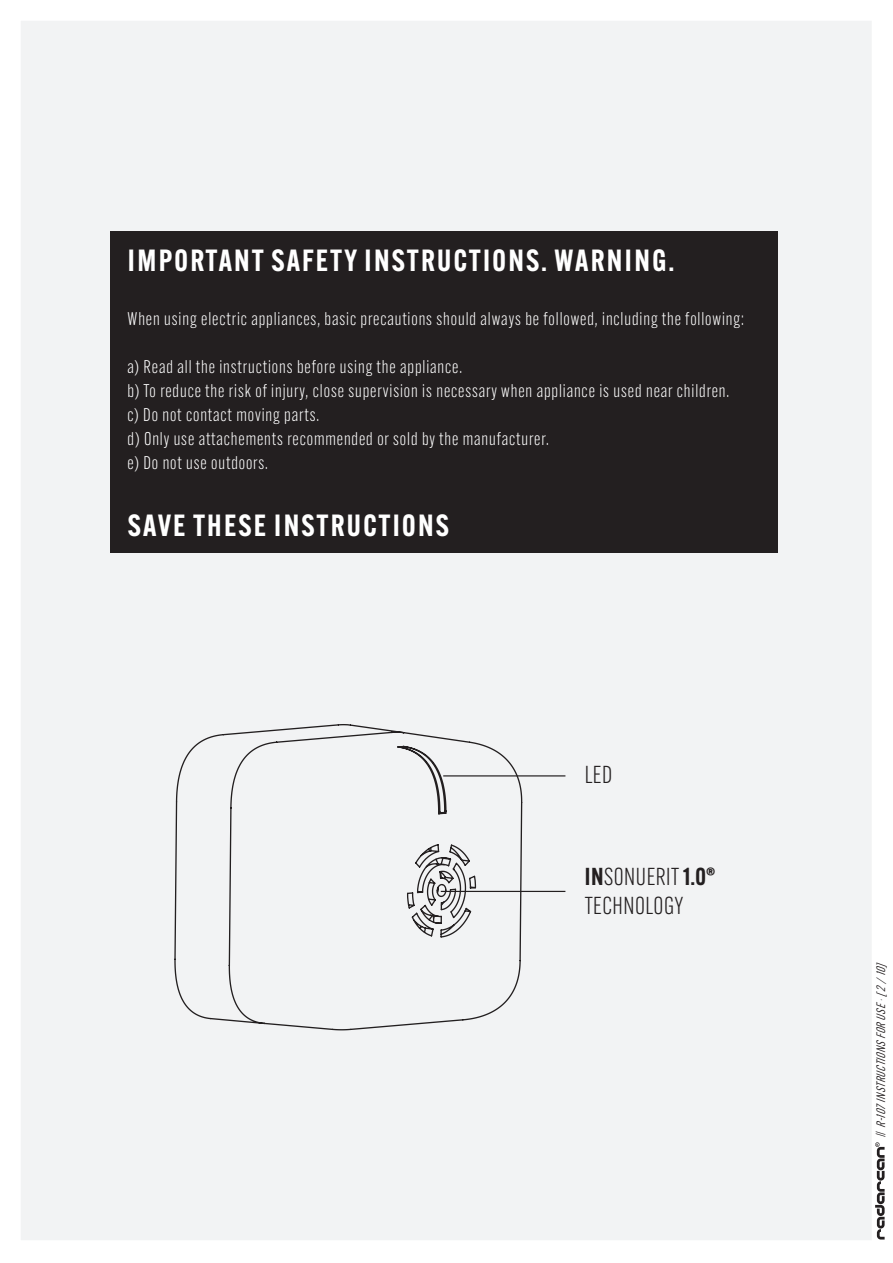
<style>
.page{position:relative;width:893px;height:1263px;background:#fff}
.page>*{position:absolute;margin:0;border:0;box-sizing:border-box;transform-origin:0 0}
.t1{font:600 30px "Alternate Gothic ATF";letter-spacing:.07em;color:#fff}
.t2{font:300 24px/28.5px "Alternate Gothic ATF";letter-spacing:.02em;color:#231f20}
.t3{font:300 18px/24px "Alternate Gothic ATF";letter-spacing:.05em;color:#fff}
.t4{font:italic 12px "Alternate Gothic ATF";color:#231f20}
.s1{font-weight:600}
.s2{font-style:normal}
.s3{font-weight:300}
</style>
<div class="page">
<div style="left:21px;top:21px;width:850px;height:1219px;background:#f2f3f4"></div>
<svg style="left:875px;top:1142px;width:10px;height:98px"></svg>
<div style="left:111px;top:232px;width:667px;height:321px;background:#231f20"></div>
<hr style="left:443px;top:775px;width:122px;height:1px;background:#231f20">
<hr style="left:441px;top:891px;width:124px;height:1px;background:#231f20">
<div style="left:174px;top:723px;width:349px;height:308px;background:#f2f3f4"></div>
<h1 class="t1" style="left:128px;top:241px;width:548px">IMPORTANT SAFETY INSTRUCTIONS. WARNING.</h1>
<p class="t3" style="left:128px;top:307px;width:618px">When using electric appliances, basic precautions should always be followed, including the following:</p>
<p class="t3" style="left:128px;top:355px;width:603px">a) Read all the instructions before using the appliance.<br>b) To reduce the risk of injury, close supervision is necessary when appliance is used near children. c) Do not contact moving parts.<br>d) Only use attachements recommended or sold by the manufacturer.<br>e) Do not use outdoors.</p>
<h1 class="t1" style="left:128px;top:506px;width:323px">SAVE THESE INSTRUCTIONS</h1>
<h2 class="t2" style="left:585px;top:761px;width:29px">LED</h2>
<h2 class="t2" style="left:585px;top:863px;width:132px"><span class="s1">IN</span>SONUERIT <span class="s1">1.0®<br></span>TECHNOLOGY</h2>
<p class="t4" style="left:874px;top:1137px;width:179px;rotate:-90deg"><span class="s2">/ /</span> R-107INSTRUCTIONSFORUSE <span class="s3">·</span>[2/10]</p>
</div>
